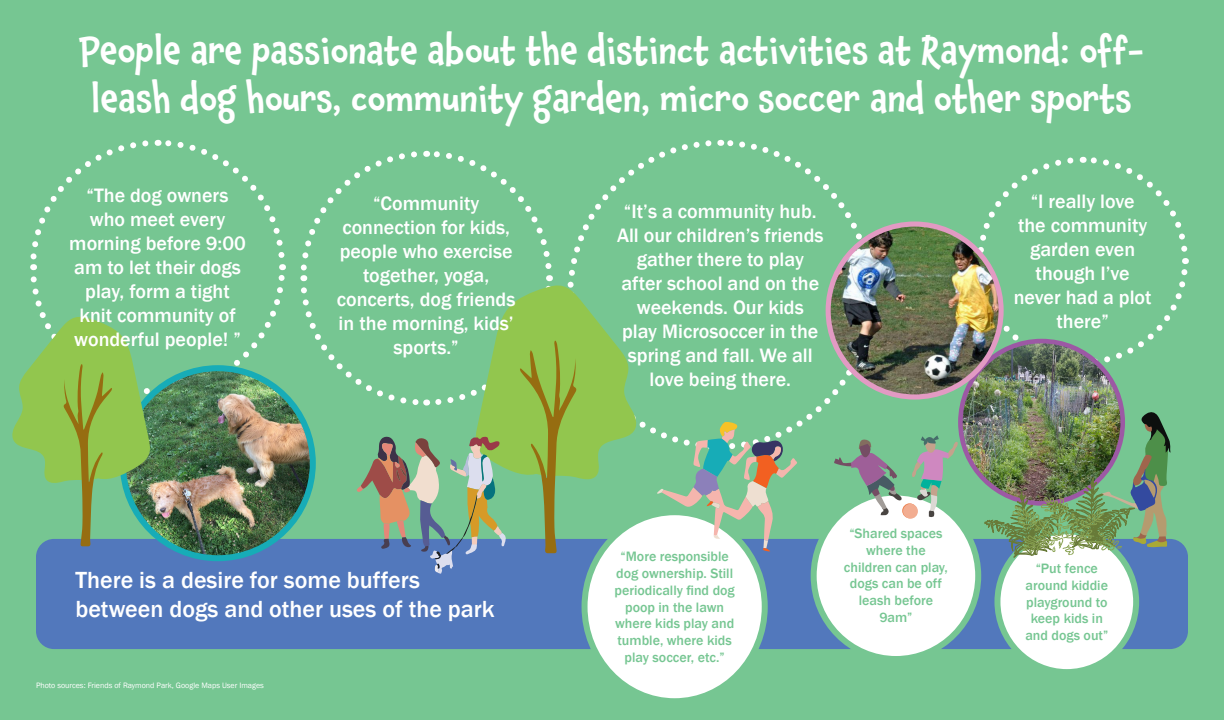
<style>
.page{position:relative;width:1224px;height:720px;background:#76c692}
.page>*{position:absolute;margin:0;border:0;box-sizing:border-box;transform-origin:0 0}
.Heading_4{font:500 36px/48px "Chaloops";color:#fff;text-align:center}
.Sub_Heading_1{font:500 24px/28.8px "Franklin Gothic";color:#fff}
.t1{font:500 20px/24px "Franklin Gothic";color:#fff;text-align:center}
.t2{font:500 14px/16.8px "Franklin Gothic";color:#76c692;text-align:center}
.t3{font:8px "Franklin Gothic";color:#fff}
</style>
<div class="page">
<div style="left:36px;top:539px;width:1152px;height:110px;background:#5278bc;border-radius:18px"></div>
<div style="left:997px;top:531px;width:139px;height:141px;background:#fff;border-radius:50%"></div>
<div style="left:994px;top:528px;width:145px;height:147px;border:6px solid #76c692;border-radius:50%"></div>
<div style="left:585px;top:512px;width:180px;height:189px;background:#fff;border-radius:50%"></div>
<div style="left:582px;top:509px;width:186px;height:195px;border:6px solid #76c692;border-radius:50%"></div>
<div style="left:814px;top:493px;width:164px;height:166px;background:#fff;border-radius:50%"></div>
<div style="left:811px;top:490px;width:170px;height:172px;border:6px solid #76c692;border-radius:50%"></div>
<svg style="left:974px;top:156px;width:215px;height:212px"></svg>
<img style="left:960px;top:341px;width:163px;height:162px;border-radius:81px">
<div style="left:958px;top:339px;width:167px;height:167px;border:5px solid #9c59a4;border-radius:50%"></div>
<img style="left:828px;top:224px;width:173px;height:173px;border-radius:86px">
<div style="left:826px;top:222px;width:178px;height:178px;border:5px solid #e29ac3;border-radius:50%"></div>
<img style="left:123px;top:368px;width:190px;height:190px;border-radius:95px">
<svg style="left:12px;top:139px;width:276px;height:407px"></svg>
<img style="left:980px;top:411px;width:191px;height:152px">
<svg style="left:902px;top:503px;width:15px;height:15px"></svg>
<div style="left:903px;top:504px;width:15px;height:15px;background:#f2ad91;border-radius:50%"></div>
<svg style="left:912px;top:435px;width:46px;height:83px"></svg>
<svg style="left:297px;top:139px;width:606px;height:435px"></svg>
<h1 class="Heading_4" style="left:80px;top:27px;width:1066px">People are passionate about the distinct activities at Raymond: off&shy;leash dog hours, community garden, micro soccer and other sports</h1>
<p class="t1" style="left:69px;top:184px;width:178px">“The dog owners who meet every morning before 9:00 am to let their dogs play, form a tight knit community of wonderful people! ”</p>
<p class="t1" style="left:337px;top:191px;width:180px">“Community connection for kids, people who exercise together, yoga, concerts, dog friends in the morning, kids’ sports.”</p>
<h2 class="Sub_Heading_1" style="left:76px;top:566px;width:420px">There is a desire for some buffers between dogs and other uses of the park</h2>
<p class="t3" style="left:36px;top:680px;width:229px">Photo sources: Friends of Raymond Park, Google Maps User Images</p>
<p class="t1" style="left:617px;top:199px;width:208px">“It’s a community hub.<br>All our children’s friends gather there to play after school and on the weekends. Our kids play Microsoccer in the spring and fall. We all love being there.</p>
<p class="t2" style="left:614px;top:548px;width:122px">“More responsible dog ownership. Still periodically find dog poop in the lawn where kids play and tumble, where kids play soccer, etc.”</p>
<p class="t2" style="left:844px;top:525px;width:106px">“Shared spaces where the children can play, dogs can be off leash before<br>9am”</p>
<p class="t1" style="left:1014px;top:190px;width:139px">“I really love<br>the community garden even though I’ve never had a plot there”</p>
<p class="t2" style="left:1025px;top:560px;width:84px">“Put fence around kiddie playground to keep kids in and dogs out”</p>
</div>
